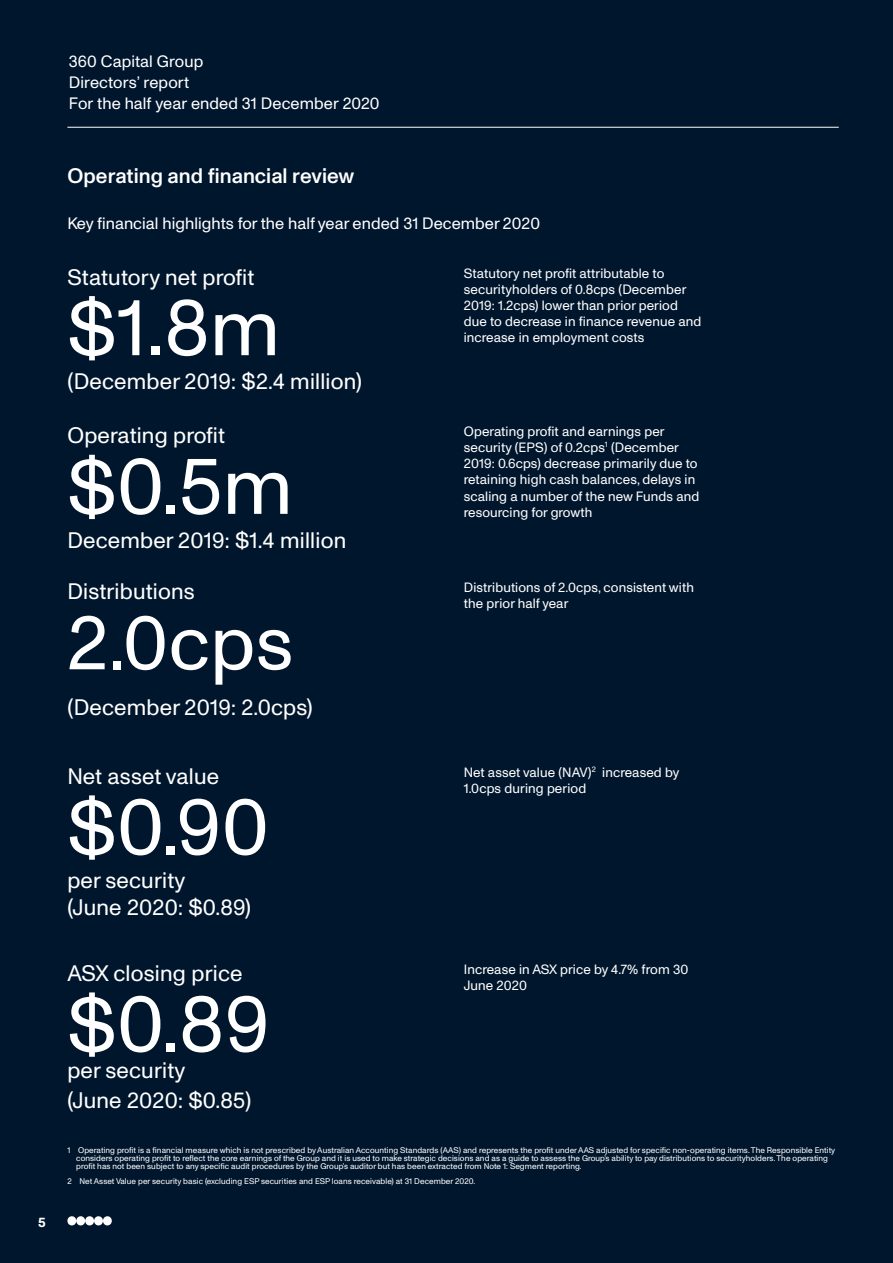
<style>
.page{position:relative;width:893px;height:1263px;background:#00162d}
.page>*{position:absolute;margin:0;border:0;box-sizing:border-box;transform-origin:0 0}
._02_SUB-HEADING{font:80.1px "Monument Grotesk";letter-spacing:.01em;color:#fff}
._02_SUB-HEADING-2{font:76.95px "Monument Grotesk";color:#fff}
._02_SUB-HEADING-3{font:22.5px "Monument Grotesk";letter-spacing:.01em;color:#fff}
.t1{font:500 21px "Monument Grotesk";color:#fff}
.t2{font:16.5px "Monument Grotesk";letter-spacing:.005em;color:#fff}
._02_SUB-HEADING-4{font:13.5px/16.2px "Monument Grotesk";letter-spacing:.01em;color:#fff}
.t3{font:700 13.5px "Monument Grotesk";color:#fff}
._02_SUB-HEADING-5{font:8.25px/8.2px "Monument Grotesk";letter-spacing:.01em;color:#fff}
.s1{font-size:76.95px}
</style>
<div class="page">
<svg style="left:67px;top:1216px;width:45px;height:10px"></svg>
<hr style="left:67px;top:127px;width:772px;height:1px;background:#fff">
<p class="t3" style="left:38px;top:1212px;width:9px">5</p>
<p class="t2" style="left:69px;top:50px;width:136px">360 Capital Group</p>
<p class="t2" style="left:69px;top:71px;width:122px">Directors’ report</p>
<p class="t2" style="left:69px;top:92px;width:312px">For the half year ended 31 December 2020</p>
<p class="t1" style="left:67px;top:160px;width:288px">Operating and financial review</p>
<p class="t2" style="left:67px;top:212px;width:474px">Key financial highlights for the half year ended 31 December 2020</p>
<p class="_02_SUB-HEADING-3" style="left:67px;top:261px;width:188px">Statutory net profit</p>
<p class="_02_SUB-HEADING" style="left:67px;top:272px;width:214px"><span class="s1">$</span>1.8m</p>
<p class="_02_SUB-HEADING-3" style="left:67px;top:365px;width:296px">(December 2019: $2.4 million)</p>
<p class="_02_SUB-HEADING-3" style="left:67px;top:420px;width:159px">Operating profit</p>
<p class="_02_SUB-HEADING" style="left:67px;top:430px;width:227px"><span class="s1">$</span>0.5m</p>
<p class="_02_SUB-HEADING-3" style="left:67px;top:524px;width:280px">December 2019: $1.4 million</p>
<p class="_02_SUB-HEADING-3" style="left:67px;top:575px;width:129px">Distributions</p>
<p class="_02_SUB-HEADING-2" style="left:67px;top:589px;width:227px">2.0cps</p>
<p class="_02_SUB-HEADING-3" style="left:67px;top:692px;width:247px">(December 2019: 2.0cps)</p>
<p class="_02_SUB-HEADING-3" style="left:67px;top:760px;width:153px">Net asset value</p>
<p class="_02_SUB-HEADING" style="left:67px;top:771px;width:203px"><span class="s1">$</span>0.90</p>
<p class="_02_SUB-HEADING-3" style="left:67px;top:865px;width:119px">per security</p>
<p class="_02_SUB-HEADING-3" style="left:67px;top:891px;width:185px">(June 2020: $0.89)</p>
<p class="_02_SUB-HEADING-3" style="left:67px;top:957px;width:177px">ASX closing price</p>
<p class="_02_SUB-HEADING" style="left:67px;top:968px;width:203px"><span class="s1">$</span>0.89</p>
<p class="_02_SUB-HEADING-3" style="left:67px;top:1055px;width:119px">per security</p>
<p class="_02_SUB-HEADING-3" style="left:67px;top:1084px;width:186px">(June 2020: $0.85)</p>
<p class="_02_SUB-HEADING-4" style="left:464px;top:264px;width:239px">Statutory net profit attributable to securityholders of 0.8cps (December 2019: 1.2cps) lower than prior period due to decrease in finance revenue and increase in employment costs</p>
<p class="_02_SUB-HEADING-4" style="left:464px;top:422px;width:237px">Operating profit and earnings per security (EPS) of 0.2cps<sup>1</sup> (December 2019: 0.6cps) decrease primarily due to retaining high cash balances, delays in scaling a number of the new Funds and resourcing for growth</p>
<p class="_02_SUB-HEADING-4" style="left:464px;top:578px;width:232px">Distributions of 2.0cps, consistent with the prior half year</p>
<p class="_02_SUB-HEADING-4" style="left:464px;top:763px;width:217px">Net asset value (NAV)<sup>2</sup> increased by<br>1.0cps during period</p>
<p class="_02_SUB-HEADING-4" style="left:464px;top:960px;width:226px">Increase in ASX price by 4.7% from 30<br>June 2020</p>
<p class="_02_SUB-HEADING-5" style="left:76px;top:1145px;width:760px;text-indent:-9px">1 Operating profit is a financial measure which is not prescribed by Australian Accounting Standards (AAS) and represents the profit under AAS adjusted for specific non-operating items. The Responsible Entity considers operating profit to reflect the core earnings of the Group and it is used to make strategic decisions and as a guide to assess the Group’s ability to pay distributions to securityholders. The operating profit has not been subject to any specific audit procedures by the Group’s auditor but has been extracted from Note 1: Segment reporting.</p>
<p class="_02_SUB-HEADING-5" style="left:67px;top:1176px;width:409px">2 Net Asset Value per security basic (excluding ESP securities and ESP loans receivable) at 31 December 2020.</p>
</div>
